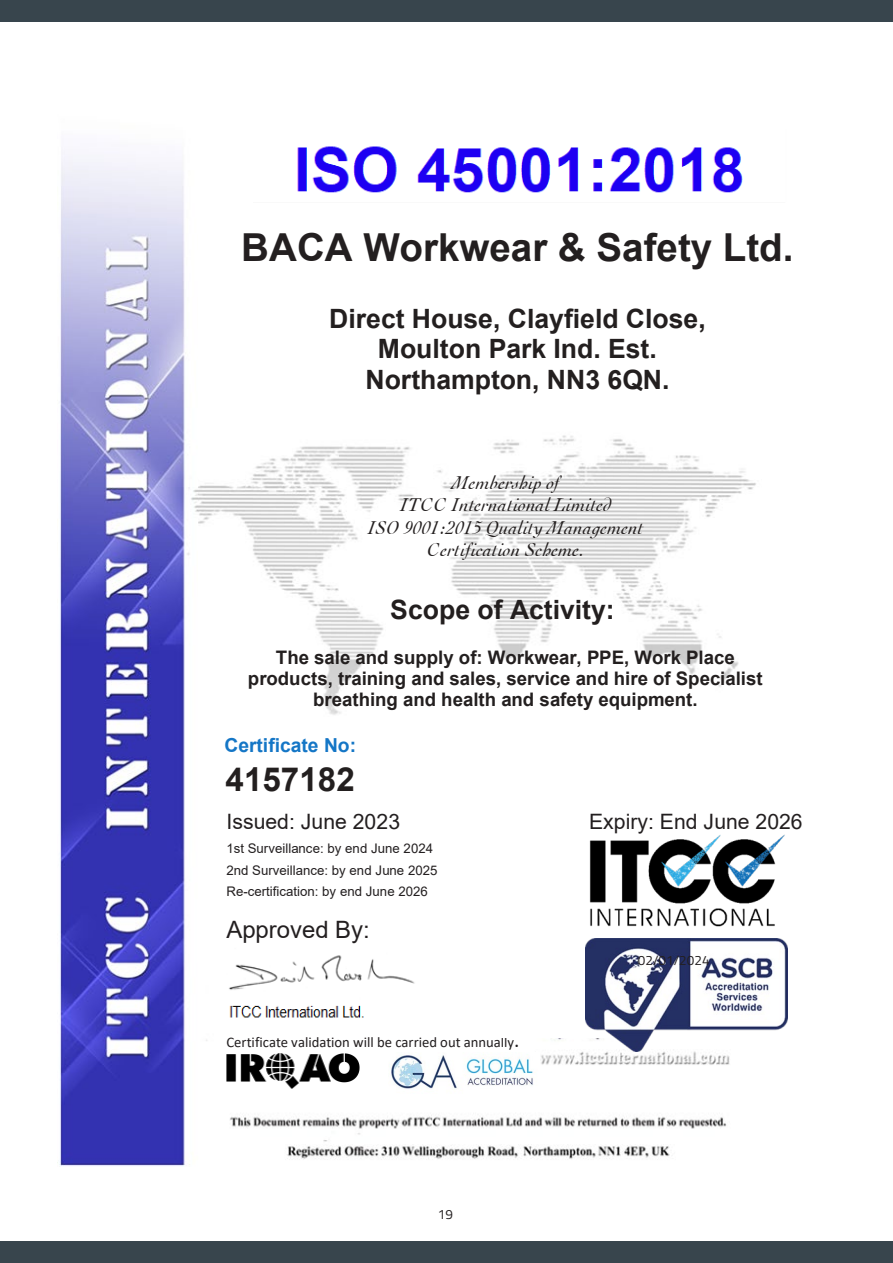
<style>
.page{position:relative;width:893px;height:1263px;background:#fff}
.page>*{position:absolute;margin:0;border:0;box-sizing:border-box;transform-origin:0 0}
.t1{font:700 38.55px "Arial";color:#231f20}
.t2{font:700 33.15px "Arial";color:#231f1f}
.t3{font:700 26.55px/30.6px "Arial";color:#231f1f;text-align:center}
.t4{font:23.85px "Arial";color:#231f20}
.t5{font:21.15px "Arial";color:#231f20}
.t6{font:italic 19.95px/22.5px "Cocktail";color:#231f1f;text-align:center}
.t7{font:700 19.35px "Arial";color:#1476c6}
.t8{font:700 18.6px/21.3px "Arial";color:#231f1f;text-align:center}
.t9{font:14.7px "Calibri";color:#231f20}
.t10{font:13.5px "Titillium";color:#231f20}
.t11{font:13.2px/21.6px "Arial";color:#231f20}
.s1{font-size:21.15px}
</style>
<div class="page">
<div style="left:0;top:1242px;width:893px;height:21px;background:#38454d"></div>
<div style="left:0;top:0;width:893px;height:21px;background:#38454d"></div>
<img style="left:57px;top:151px;width:699px;height:1015px">
<img style="left:227px;top:947px;width:193px;height:80px">
<img style="left:227px;top:1053px;width:133px;height:36px">
<div style="left:244px;top:125px;width:552px;height:92px;background:#fff"></div>
<img style="left:297px;top:146px;width:446px;height:47px">
<img style="left:389px;top:1052px;width:150px;height:42px">
<img style="left:501px;top:860px;width:85px;height:177px">
<img style="left:586px;top:938px;width:202px;height:114px">
<img style="left:571px;top:823px;width:214px;height:115px">
<p class="t1" style="left:241px;top:220px;width:554px">BACA Workwear &amp; Safety Ltd.</p>
<p class="t3" style="left:329px;top:303px;width:378px">Direct House, Clayfield Close,<br>Moulton Park Ind. Est.<br>Northampton, NN3 6QN.</p>
<p class="t6" style="left:369px;top:471px;width:277px">Membership of<br>ITCC International Limited<br>ISO 9001:2015 Quality Management<br>Certification Scheme.</p>
<p class="t3" style="left:390px;top:595px;width:226px">Scope of Activity:</p>
<p class="t8" style="left:248px;top:646px;width:516px">The sale and supply of: Workwear, PPE, Work Place products, training and sales, service and hire of Specialist breathing and health and safety equipment.</p>
<p class="t7" style="left:225px;top:731px;width:133px">Certificate No:</p>
<p class="t2" style="left:226px;top:756px;width:131px">4157182</p>
<p class="t5" style="left:226px;top:807px;width:175px">Issued: June 2023</p>
<p class="t5" style="left:589px;top:807px;width:215px">Expiry: End June 2026</p>
<p class="t11" style="left:226px;top:838px;width:213px">1st Surveillance: by end June 2024<br>2nd Surveillance: by end June 2025<br>Re-certification: by end June 2026</p>
<p class="t4" style="left:226px;top:914px;width:145px">Approved By:</p>
<p class="t9" style="left:226px;top:1032px;width:295px">Certificate validation will be carried out annually<span class="s1">.</span></p>
<p class="t10" style="left:438px;top:1204px;width:17px">19</p>
<p class="t10" style="left:638px;top:950px;width:73px">02/01/2024</p>
</div>
